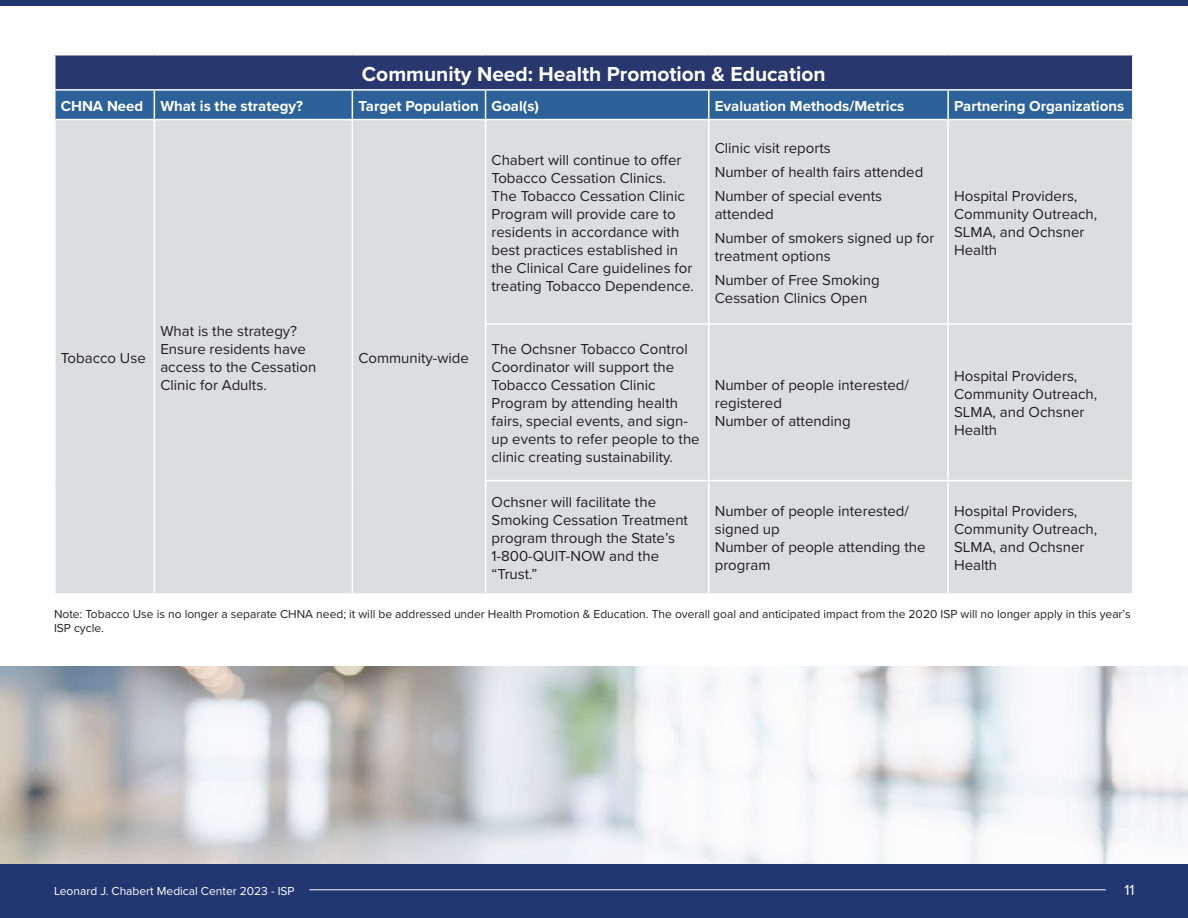
<style>
.page{position:relative;width:1188px;height:918px;background:#fff}
.page>*{position:absolute;margin:0;border:0;box-sizing:border-box;transform-origin:0 0}
.t1{font:700 21px "Proxima Nova";color:#fff}
.t2{font:15px/18px "Proxima Nova";color:#231f20}
.t3{font:700 15px "Proxima Nova";color:#fff}
.t4{font:15px "Proxima Nova";color:#fff}
.t5{font:12px/14.4px "Proxima Nova";color:#231f20}
.t6{font:12px "Proxima Nova";color:#fff}
</style>
<div class="page">
<div style="left:0;top:0;width:1188px;height:5px;background:#223771"></div>
<div style="left:0;top:864px;width:1188px;height:54px;background:#223771"></div>
<hr style="left:309px;top:889px;width:797px;height:1px;background:#fff">
<div style="left:55px;top:55px;width:1078px;height:35px;background:#28386f"></div>
<div style="left:56px;top:120px;width:1076px;height:473px;background:#dcdddf"></div>
<div style="left:486px;top:325px;width:646px;height:268px;background:#dcdddf"></div>
<hr style="left:54px;top:54px;width:100px;height:2px;background:#fff">
<hr style="left:54px;top:55px;width:2px;height:34px;background:#fff">
<hr style="left:154px;top:54px;width:198px;height:2px;background:#fff">
<hr style="left:352px;top:54px;width:134px;height:2px;background:#fff">
<hr style="left:486px;top:54px;width:223px;height:2px;background:#fff">
<hr style="left:709px;top:54px;width:239px;height:2px;background:#fff">
<hr style="left:948px;top:54px;width:186px;height:2px;background:#fff">
<hr style="left:54px;top:89px;width:100px;height:2px;background:#fff">
<hr style="left:154px;top:89px;width:198px;height:2px;background:#fff">
<hr style="left:352px;top:89px;width:134px;height:2px;background:#fff">
<hr style="left:486px;top:89px;width:223px;height:2px;background:#fff">
<hr style="left:709px;top:89px;width:239px;height:2px;background:#fff">
<hr style="left:948px;top:89px;width:186px;height:2px;background:#fff">
<hr style="left:1132px;top:55px;width:2px;height:34px;background:#fff">
<svg style="left:55px;top:90px;width:1078px;height:30px;background:#396c9f"></svg>
<hr style="left:708px;top:91px;width:2px;height:28px;background:#fff">
<hr style="left:947px;top:91px;width:2px;height:28px;background:#fff">
<hr style="left:1132px;top:91px;width:2px;height:28px;background:#fff">
<hr style="left:154px;top:120px;width:1px;height:204px;background:#fff">
<hr style="left:352px;top:120px;width:1px;height:204px;background:#fff">
<hr style="left:485px;top:120px;width:1px;height:203px;background:#fff">
<hr style="left:708px;top:120px;width:2px;height:203px;background:#fff">
<hr style="left:947px;top:120px;width:2px;height:203px;background:#fff">
<hr style="left:154px;top:324px;width:1px;height:157px;background:#fff">
<hr style="left:352px;top:324px;width:1px;height:157px;background:#fff">
<hr style="left:154px;top:481px;width:1px;height:112px;background:#fff">
<hr style="left:352px;top:481px;width:1px;height:112px;background:#fff">
<hr style="left:485px;top:325px;width:1px;height:155px;background:#fff">
<hr style="left:708px;top:325px;width:2px;height:155px;background:#fff">
<hr style="left:947px;top:325px;width:2px;height:155px;background:#fff">
<hr style="left:485px;top:480px;width:224px;height:1px;background:#fff">
<hr style="left:485px;top:481px;width:1px;height:112px;background:#fff">
<hr style="left:709px;top:480px;width:239px;height:1px;background:#fff">
<hr style="left:708px;top:481px;width:2px;height:112px;background:#fff">
<hr style="left:948px;top:480px;width:186px;height:1px;background:#fff">
<hr style="left:947px;top:481px;width:2px;height:112px;background:#fff">
<hr style="left:485px;top:323px;width:224px;height:2px;background:#fff">
<hr style="left:709px;top:323px;width:239px;height:2px;background:#fff">
<hr style="left:948px;top:323px;width:186px;height:2px;background:#fff">
<img style="left:0;top:666px;width:1188px;height:198px">
<p class="t1" style="left:362px;top:58px;width:465px">Community Need: Health Promotion &amp; Education</p>
<p class="t3" style="left:61px;top:94px;width:84px">CHNA Need</p>
<p class="t3" style="left:160px;top:94px;width:144px">What is the strategy?</p>
<p class="t3" style="left:358px;top:94px;width:122px">Target Population</p>
<p class="t3" style="left:492px;top:94px;width:49px">Goal(s)</p>
<p class="t3" style="left:715px;top:94px;width:191px">Evaluation Methods/Metrics</p>
<p class="t3" style="left:954px;top:94px;width:172px">Partnering Organizations</p>
<p class="t2" style="left:61px;top:348px;width:87px">Tobacco Use</p>
<p class="t2" style="left:160px;top:321px;width:138px">What is the strategy?</p>
<p class="t2" style="left:160px;top:339px;width:157px">Ensure residents have access to the Cessation<br>Clinic for Adults.</p>
<p class="t2" style="left:358px;top:348px;width:112px">Community-wide</p>
<p class="t2" style="left:492px;top:150px;width:204px">Chabert will continue to offer<br>Tobacco Cessation Clinics.<br>The Tobacco Cessation Clinic<br>Program will provide care to residents in accordance with best practices established in the Clinical Care guidelines for treating Tobacco Dependence.</p>
<p class="t2" style="left:492px;top:340px;width:210px">The Ochsner Tobacco Control<br>Coordinator will support the<br>Tobacco Cessation Clinic<br>Program by attending health fairs, special events, and sign&shy;up events to refer people to the clinic creating sustainability.</p>
<p class="t2" style="left:715px;top:138px;width:118px">Clinic visit reports</p>
<p class="t2" style="left:715px;top:162px;width:210px">Number of health fairs attended</p>
<p class="t2" style="left:715px;top:186px;width:169px">Number of special events attended</p>
<p class="t2" style="left:715px;top:228px;width:221px">Number of smokers signed up for treatment options</p>
<p class="t2" style="left:715px;top:270px;width:166px">Number of Free Smoking<br>Cessation Clinics Open</p>
<p class="t2" style="left:715px;top:376px;width:196px">Number of people interested/ registered</p>
<p class="t2" style="left:715px;top:412px;width:137px">Number of attending</p>
<p class="t2" style="left:954px;top:186px;width:145px">Hospital Providers,<br>Community Outreach,<br>SLMA, and Ochsner<br>Health</p>
<p class="t2" style="left:954px;top:367px;width:145px">Hospital Providers,<br>Community Outreach,<br>SLMA, and Ochsner<br>Health</p>
<p class="t2" style="left:492px;top:493px;width:198px">Ochsner will facilitate the<br>Smoking Cessation Treatment program through the State’s<br>1-800-QUIT-NOW and the “Trust.”</p>
<p class="t2" style="left:715px;top:502px;width:196px">Number of people interested/ signed up</p>
<p class="t2" style="left:954px;top:502px;width:145px">Hospital Providers,<br>Community Outreach,<br>SLMA, and Ochsner<br>Health</p>
<p class="t5" style="left:54px;top:606px;width:1078px">Note: Tobacco Use is no longer a separate CHNA need; it will be addressed under Health Promotion &amp; Education. The overall goal and anticipated impact from the 2020 ISP will no longer apply in this year’s<br>ISP cycle.</p>
<p class="t2" style="left:715px;top:538px;width:212px">Number of people attending the program</p>
<p class="t6" style="left:54px;top:882px;width:242px">Leonard J. Chabert Medical Center 2023 - ISP</p>
<p class="t4" style="left:1124px;top:878px;width:12px">11</p>
</div>
